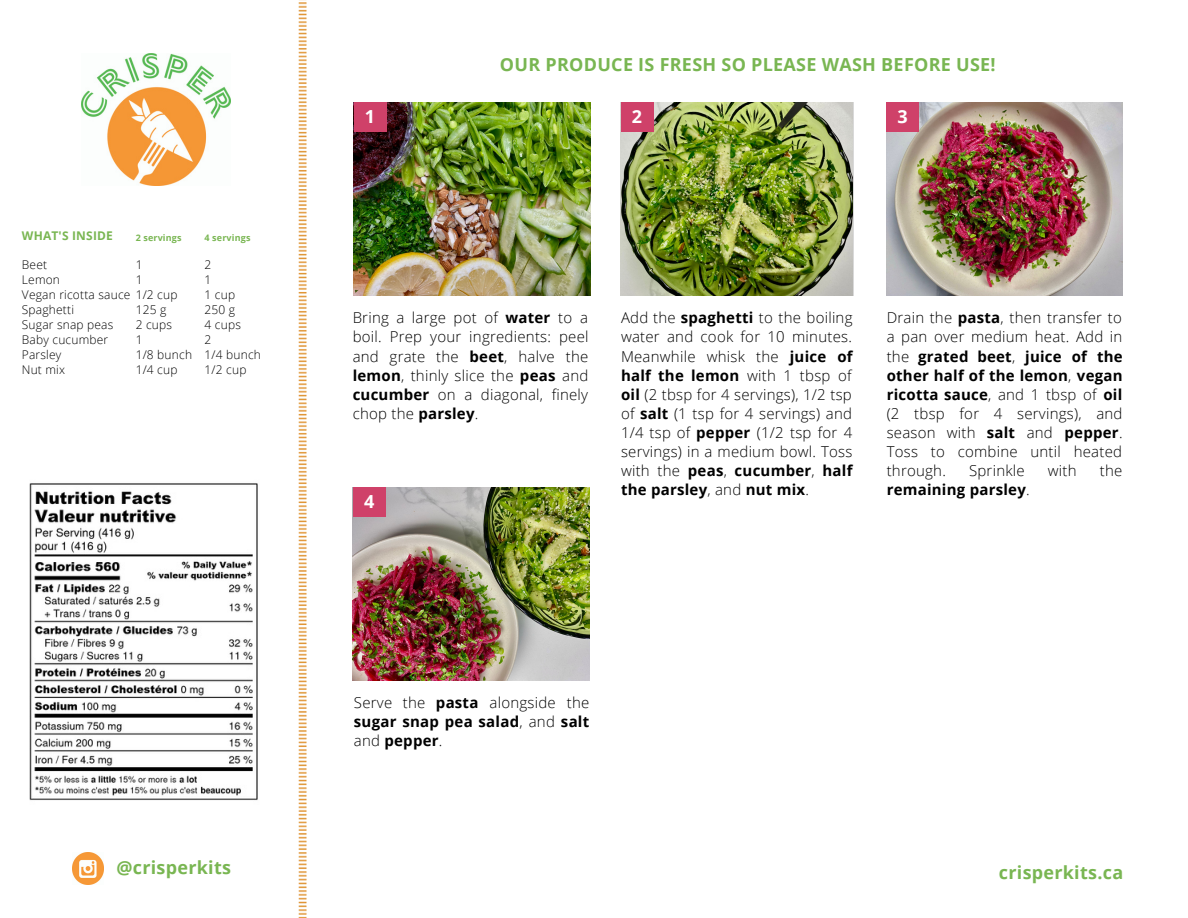
<style>
.page{position:relative;width:1188px;height:918px;background:#fff}
.page>*{position:absolute;margin:0;border:0;box-sizing:border-box;transform-origin:0 0}
.t1{font:700 18px "Open Sans";letter-spacing:.015em;color:#79b652}
.t2{font:700 18px "Open Sans";color:#fff}
.t3{font:300 15px/19.2px "Open Sans";letter-spacing:.015em;color:#000;text-align:justify}
.t4{font:700 15px/19.2px "Open Sans";letter-spacing:.015em;color:#000;text-align:justify}
.t5{font:300 12px "Open Sans";letter-spacing:.015em;color:#000}
.t6{font:700 12px "Open Sans";letter-spacing:.015em;color:#79b652}
.t7{font:700 9px "Open Sans";letter-spacing:.015em;color:#79b652}
.s1{font-weight:700}
.s2{font-weight:300}
</style>
<div class="page">
<img style="left:230px;top:0;width:657px;height:918px">
<img style="left:72px;top:853px;width:32px;height:31px">
<img style="left:82px;top:53px;width:148px;height:132px">
<img style="left:621px;top:102px;width:232px;height:194px">
<div style="left:621px;top:102px;width:32px;height:30px;background:#cf4169"></div>
<img style="left:887px;top:102px;width:236px;height:194px">
<div style="left:887px;top:102px;width:32px;height:30px;background:#cf4169"></div>
<img style="left:353px;top:487px;width:236px;height:194px">
<div style="left:353px;top:487px;width:32px;height:30px;background:#cf4169"></div>
<img style="left:354px;top:102px;width:236px;height:194px">
<div style="left:354px;top:102px;width:32px;height:30px;background:#cf4169"></div>
<img style="left:29px;top:473px;width:231px;height:332px">
<p class="t6" style="left:22px;top:227px;width:93px">WHAT'S INSIDE</p>
<p class="t7" style="left:136px;top:232px;width:47px">2 servings</p>
<p class="t7" style="left:205px;top:232px;width:47px">4 servings</p>
<p class="t5" style="left:22px;top:256px;width:27px">Beet</p>
<p class="t5" style="left:22px;top:271px;width:40px">Lemon</p>
<p class="t5" style="left:22px;top:286px;width:157px">Vegan ricotta sauce 1/2 cup</p>
<p class="t5" style="left:22px;top:301px;width:54px">Spaghetti</p>
<p class="t5" style="left:22px;top:316px;width:93px">Sugar snap peas</p>
<p class="t5" style="left:22px;top:331px;width:88px">Baby cucumber</p>
<p class="t5" style="left:22px;top:346px;width:41px">Parsley</p>
<p class="t5" style="left:22px;top:361px;width:45px">Nut mix</p>
<p class="t5" style="left:205px;top:256px;width:8px">2</p>
<p class="t5" style="left:205px;top:271px;width:8px">1</p>
<p class="t5" style="left:205px;top:286px;width:32px">1 cup</p>
<p class="t5" style="left:205px;top:301px;width:32px">250 g</p>
<p class="t5" style="left:205px;top:316px;width:38px">4 cups</p>
<p class="t5" style="left:205px;top:331px;width:8px">2</p>
<p class="t5" style="left:205px;top:346px;width:58px">1/4 bunch</p>
<p class="t5" style="left:205px;top:361px;width:43px">1/2 cup</p>
<p class="t5" style="left:136px;top:256px;width:8px">1</p>
<p class="t5" style="left:136px;top:271px;width:8px">1</p>
<p class="t5" style="left:136px;top:301px;width:32px">125 g</p>
<p class="t5" style="left:136px;top:316px;width:38px">2 cups</p>
<p class="t5" style="left:136px;top:331px;width:8px">1</p>
<p class="t5" style="left:136px;top:346px;width:58px">1/8 bunch</p>
<p class="t5" style="left:136px;top:361px;width:43px">1/4 cup</p>
<p class="t1" style="left:116px;top:855px;width:116px">@crisperkits</p>
<p class="t2" style="left:365px;top:104px;width:12px">1</p>
<p class="t1" style="left:500px;top:52px;width:497px">OUR PRODUCE IS FRESH SO PLEASE WASH BEFORE USE!</p>
<p class="t2" style="left:632px;top:104px;width:12px">2</p>
<p class="t2" style="left:898px;top:104px;width:12px">3</p>
<p class="t3" style="left:353px;top:308px;width:237px">Bring a large pot of <span class="s1">water</span> to a boil. Prep your ingredients: peel and grate the <span class="s1">beet</span>, halve the <span class="s1">lemon</span>, thinly slice the <span class="s1">peas</span> and <span class="s1">cucumber</span> on a diagonal, finely chop the <span class="s1">parsley</span>.</p>
<p class="t3" style="left:887px;top:308px;width:238px">Drain the <span class="s1">pasta</span>, then transfer to a pan over medium heat. Add in the <span class="s1">grated beet</span>, <span class="s1">juice of the other half of the lemon</span>, <span class="s1">vegan ricotta sauce</span>, and 1 tbsp of <span class="s1">oil </span>(2 tbsp for 4 servings), and season with <span class="s1">salt</span> and <span class="s1">pepper</span>.<br>Toss to combine until heated through.</p>
<p class="t3" style="left:621px;top:308px;width:233px">Add the <span class="s1">spaghetti</span> to the boiling water and cook for 10 minutes.<br>Meanwhile whisk the <span class="s1">juice of half the lemon</span> with 1 tbsp of <span class="s1">oil</span> (2 tbsp for 4 servings), 1/2 tsp of <span class="s1">salt</span> (1 tsp for 4 servings) and 1/4 tsp of <span class="s1">pepper</span> (1/2 tsp for 4 servings) in a medium bowl. Toss with the <span class="s1">peas</span>, <span class="s1">cucumber</span>, <span class="s1">half the parsley</span>, and <span class="s1">nut mix</span>.</p>
<p class="t3" style="left:969px;top:461px;width:57px">Sprinkle</p>
<p class="t3" style="left:1048px;top:461px;width:30px">with</p>
<p class="t3" style="left:1100px;top:461px;width:24px">the</p>
<p class="t4" style="left:887px;top:480px;width:145px">remaining parsley<span class="s2">.</span></p>
<p class="t2" style="left:364px;top:489px;width:12px">4</p>
<p class="t4" style="left:354px;top:693px;width:237px"><span class="s2">Serve the</span> pasta <span class="s2">alongside the </span>sugar snap pea salad<span class="s2">, and</span> salt <span class="s2">and</span> pepper<span class="s2">.</span></p>
<p class="t1" style="left:999px;top:860px;width:126px">crisperkits.ca</p>
</div>
